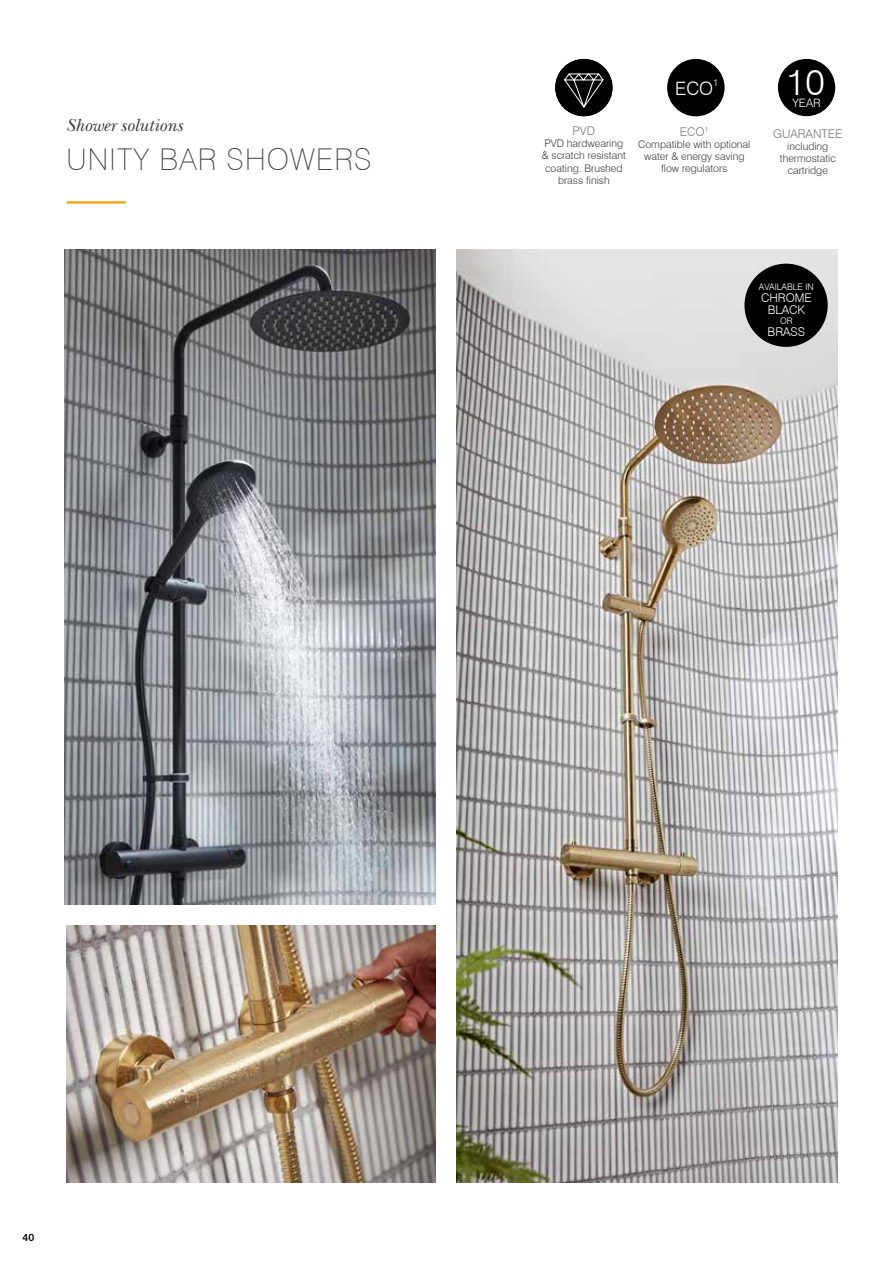
<style>
.page{position:relative;width:893px;height:1263px;background:#fff}
.page>*{position:absolute;margin:0;border:0;box-sizing:border-box;transform-origin:0 0}
.t1{font:300 36.3px "Swiss 721 BT";color:#fff}
.t2{font:100 30px "Swiss 721 BT";letter-spacing:.04em;color:#3c3c3b}
.t3{font:300 18.45px "Swiss 721 BT";color:#fff}
.t4{font:italic 18px "New Baskerville ITC";color:#3c3c3b}
.t5{font:300 12px/12px "Swiss 721 BT";color:#fff;text-align:center}
.t6{font:300 12px "Swiss 721 BT";color:#7c7b7b}
.t7{font:300 11.55px "Swiss 721 BT";color:#fff}
.t8{font:300 10.5px/12px "Swiss 721 BT";color:#3c3c3b;text-align:center}
.t9{font:500 10.5px "Swiss 721 BT";color:#000}
.t10{font:300 9.9px "Swiss 721 BT";color:#fff}
.t11{font:300 9px "Swiss 721 BT";color:#fff}
</style>
<div class="page">
<hr style="left:67px;top:201px;width:59px;height:3px;background:#f59e00">
<img style="left:456px;top:249px;width:382px;height:933px">
<img style="left:67px;top:926px;width:369px;height:256px">
<div style="left:744px;top:264px;width:84px;height:83px;background:#000;border-radius:50%"></div>
<img style="left:65px;top:249px;width:371px;height:655px">
<div style="left:778px;top:59px;width:57px;height:57px;background:#000;border-radius:50%"></div>
<div style="left:667px;top:59px;width:58px;height:57px;background:#000;border-radius:50%"></div>
<div style="left:556px;top:59px;width:56px;height:57px;background:#000;border-radius:50%"></div>
<div style="left:555px;top:59px;width:58px;height:57px;border:1px solid #000;border-radius:50%"></div>
<svg style="left:563px;top:73px;width:42px;height:35px"></svg>
<h3 class="t4" style="left:66px;top:115px;width:118px">Shower solutions</h3>
<h2 class="t2" style="left:67px;top:142px;width:306px">UNITY BAR SHOWERS</h2>
<p class="t6" style="left:573px;top:124px;width:24px">PVD</p>
<p class="t8" style="left:542px;top:138px;width:86px">PVD hardwearing &amp; scratch resistant coating. Brushed brass finish</p>
<h3 class="t3" style="left:675px;top:77px;width:39px">ECO</h3>
<p class="t10" style="left:713px;top:76px;width:7px">1</p>
<p class="t6" style="left:680px;top:125px;width:30px">ECO<sup>1</sup></p>
<p class="t8" style="left:638px;top:138px;width:114px">Compatible with optional water &amp; energy saving flow regulators</p>
<h1 class="t1" style="left:786px;top:61px;width:40px">10</h1>
<p class="t7" style="left:792px;top:96px;width:30px">YEAR</p>
<p class="t6" style="left:773px;top:126px;width:71px">GUARANTEE</p>
<p class="t8" style="left:780px;top:140px;width:57px">including thermostatic cartridge</p>
<p class="t11" style="left:759px;top:281px;width:56px">AVAILABLE IN</p>
<p class="t5" style="left:761px;top:291px;width:52px">CHROME<br>BLACK</p>
<p class="t11" style="left:780px;top:315px;width:14px">OR</p>
<p class="t5" style="left:768px;top:326px;width:39px">BRASS</p>
<p class="t9" style="left:23px;top:1231px;width:13px">40</p>
</div>
